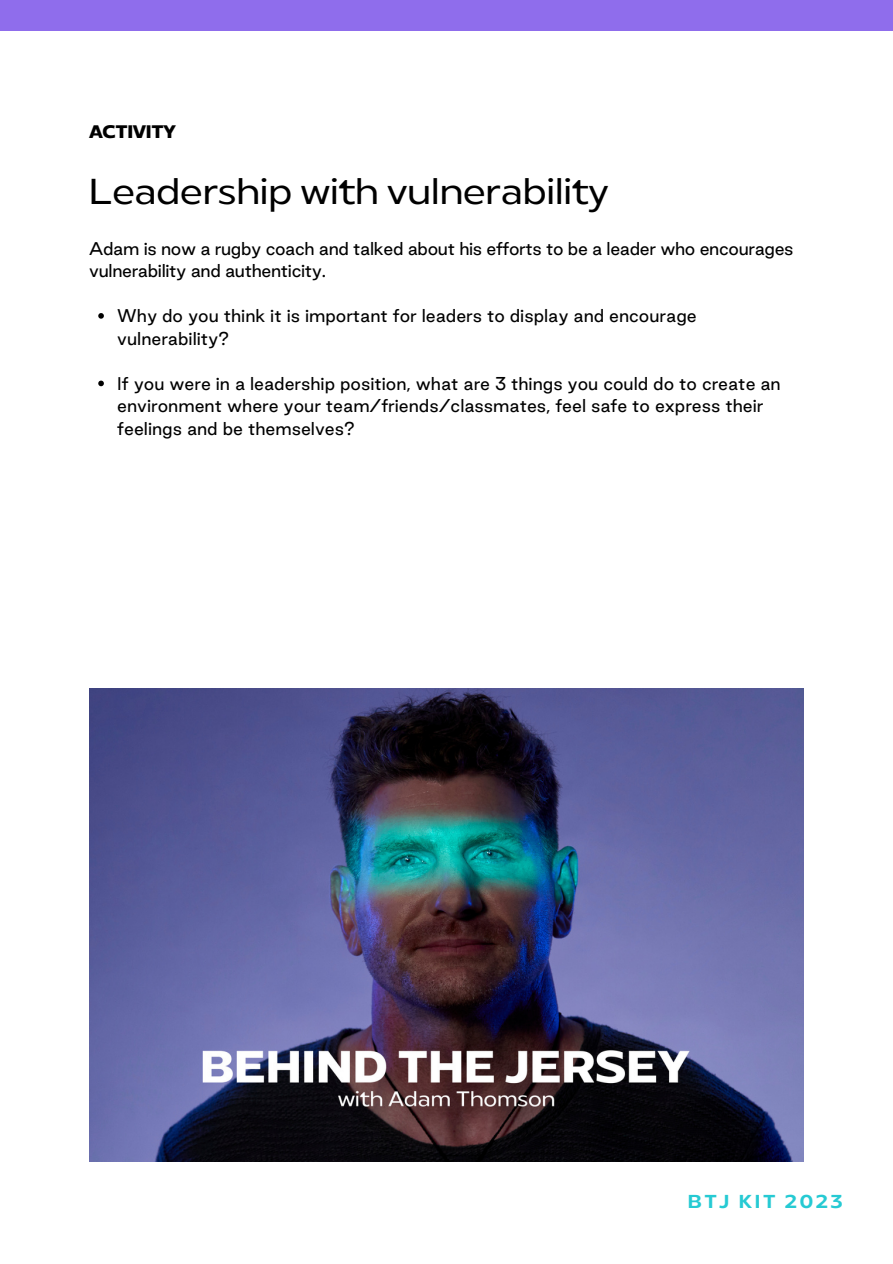
<style>
.page{position:relative;width:893px;height:1264px;background:#fff}
.page>*{position:absolute;margin:0;border:0;box-sizing:border-box;transform-origin:0 0}
.t1{font:36px "Radiate Sans";color:#000}
.t2{font:600 18.75px "Radiate Sans";letter-spacing:.135em;color:#26cad3}
.t3{font:700 18.15px "Radiate Sans";letter-spacing:-.02em;color:#000}
.t4{font:16.5px/22.5px "Good Sans";color:#000}
.t5{font:16.5px/22.5px "Good Sans";letter-spacing:-.02em;color:#000}
</style>
<div class="page">
<div style="left:0;top:0;width:892px;height:31px;background:#8f6dec"></div>
<img style="left:89px;top:688px;width:714px;height:473px">
<svg style="left:98px;top:313px;width:6px;height:6px"></svg>
<svg style="left:98px;top:380px;width:6px;height:6px"></svg>
<p class="t3" style="left:89px;top:121px;width:89px">ACTIVITY</p>
<p class="t1" style="left:89px;top:169px;width:520px">Leadership with vulnerability</p>
<p class="t5" style="left:89px;top:237px;width:705px">Adam is now a rugby coach and talked about his efforts to be a leader who encourages vulnerability and authenticity.</p>
<p class="t4" style="left:117px;top:304px;width:581px">Why do you think it is important for leaders to display and encourage vulnerability?</p>
<p class="t4" style="left:117px;top:372px;width:665px">If you were in a leadership position, what are 3 things you could do to create an environment where your team/friends/classmates, feel safe to express their feelings and be themselves?</p>
<p class="t2" style="left:688px;top:1189px;width:156px">BTJ KIT 2023</p>
</div>
